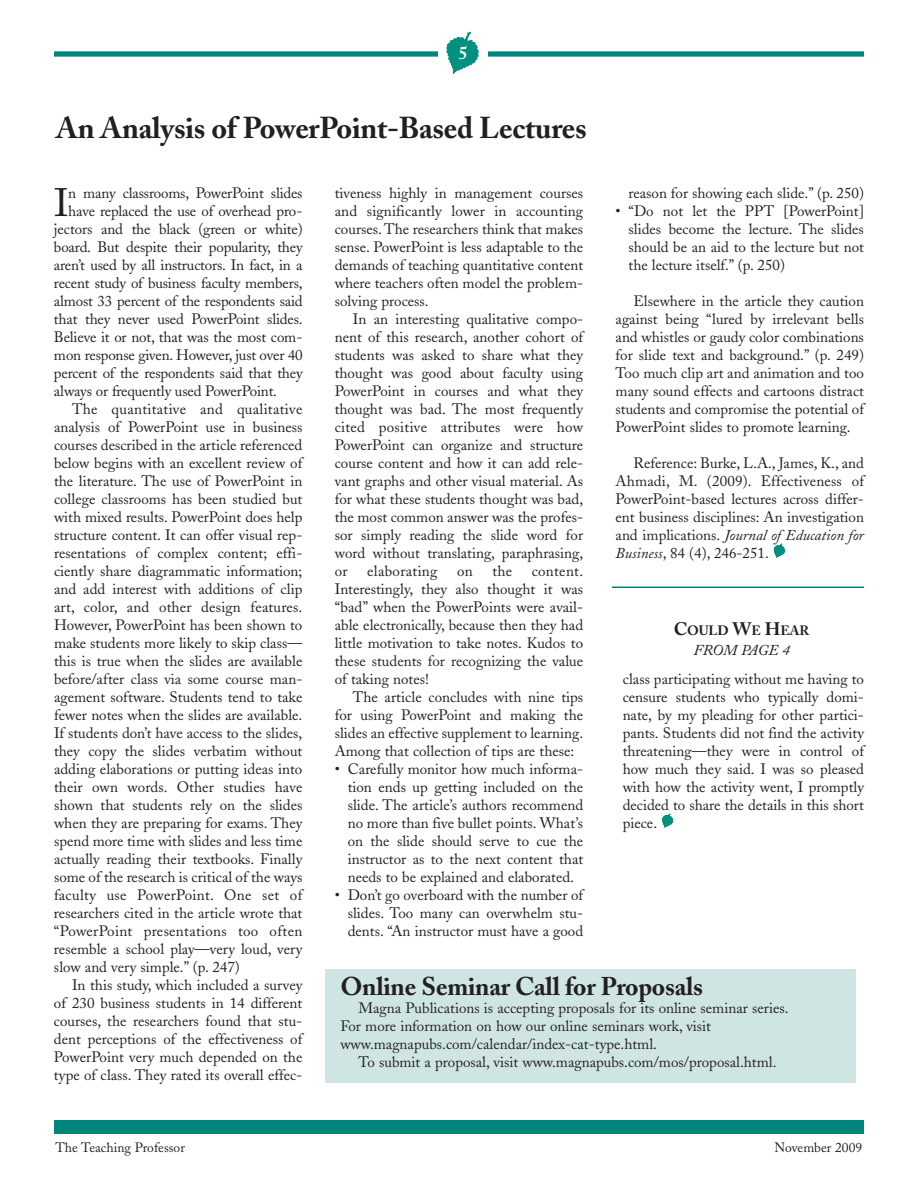
<style>
.page{position:relative;width:918px;height:1188px;background:#fff}
.page>*{position:absolute;margin:0;border:0;box-sizing:border-box;transform-origin:0 0}
.t1{font:39.3px "Adobe Caslon";color:#231f20}
.t2{font:700 30px "Adobe Caslon";letter-spacing:-.01em;color:#231f20}
.t3{font:700 25.5px "Adobe Caslon";letter-spacing:-.01em;color:#231f20}
.t4{font:700 18px "Adobe Caslon";color:#fff}
.t5{font:15px/18px "Adobe Caslon";color:#231f20;text-align:justify}
.t6{font:15px "Adobe Caslon";letter-spacing:.02em;color:#231f20}
.t7{font:italic 15px "Adobe Caslon";color:#231f20}
.t8{font:13.5px "Adobe Caslon";color:#231f20}
.t9{font:700 13.5px "Adobe Caslon";color:#231f20}
.s1{font-style:italic}
.s2{font-size:18px}
</style>
<div class="page">
<div style="left:54px;top:1120px;width:810px;height:14px;background:#00857c"></div>
<div style="left:54px;top:51px;width:810px;height:6px;background:#00857c"></div>
<div style="left:438px;top:26px;width:49px;height:83px;background:#fff"></div>
<svg style="left:447px;top:32px;width:32px;height:42px"></svg>
<svg style="left:774px;top:544px;width:10px;height:13px"></svg>
<svg style="left:662px;top:814px;width:11px;height:13px"></svg>
<hr style="left:612px;top:586px;width:252px;height:2px;background:#00857c">
<div style="left:325px;top:969px;width:531px;height:114px;background:#cfe5e4"></div>
<p class="t4" style="left:459px;top:46px;width:10px">5</p>
<h2 class="t2" style="left:56px;top:115px;width:532px">An Analysis of PowerPoint-Based Lectures</h2>
<h1 class="t1" style="left:54px;top:188px;width:16px">I</h1>
<p class="t5" style="left:68px;top:186px;width:236px">n many classrooms, PowerPoint slides</p>
<p class="t5" style="left:68px;top:204px;width:236px">have replaced the use of overhead pro-</p>
<p class="t5" style="left:54px;top:222px;width:250px">jectors and the black (green or white)</p>
<p class="t5" style="left:54px;top:240px;width:250px">board. But despite their popularity, they</p>
<p class="t5" style="left:54px;top:258px;width:250px">aren’t used by all instructors. In fact, in a</p>
<p class="t5" style="left:54px;top:276px;width:250px">recent study of business faculty members,</p>
<p class="t5" style="left:54px;top:294px;width:250px">almost 33 percent of the respondents said</p>
<p class="t5" style="left:54px;top:312px;width:250px">that they never used PowerPoint slides.</p>
<p class="t5" style="left:54px;top:330px;width:250px">Believe it or not, that was the most com-</p>
<p class="t5" style="left:54px;top:348px;width:250px">mon response given. However, just over 40</p>
<p class="t5" style="left:54px;top:366px;width:250px">percent of the respondents said that they</p>
<p class="t5" style="left:54px;top:384px;width:225px">always or frequently used PowerPoint.</p>
<p class="t6" style="left:72px;top:403px;width:232px">The quantitative and qualitative</p>
<p class="t5" style="left:54px;top:420px;width:250px">analysis of PowerPoint use in business</p>
<p class="t5" style="left:54px;top:438px;width:250px">courses described in the article referenced</p>
<p class="t5" style="left:54px;top:456px;width:250px">below begins with an excellent review of</p>
<p class="t5" style="left:54px;top:474px;width:250px">the literature. The use of PowerPoint in</p>
<p class="t5" style="left:54px;top:492px;width:250px">college classrooms has been studied but</p>
<p class="t5" style="left:54px;top:510px;width:250px">with mixed results. PowerPoint does help</p>
<p class="t5" style="left:54px;top:528px;width:250px">structure content. It can offer visual rep-</p>
<p class="t5" style="left:54px;top:546px;width:250px">resentations of complex content; effi-</p>
<p class="t5" style="left:54px;top:564px;width:250px">ciently share diagrammatic information;</p>
<p class="t5" style="left:54px;top:582px;width:250px">and add interest with additions of clip</p>
<p class="t5" style="left:54px;top:600px;width:250px">art, color, and other design features.</p>
<p class="t5" style="left:54px;top:618px;width:250px">However, PowerPoint has been shown to</p>
<p class="t5" style="left:54px;top:636px;width:250px">make students more likely to skip class—</p>
<p class="t5" style="left:54px;top:654px;width:250px">this is true when the slides are available</p>
<p class="t5" style="left:54px;top:672px;width:250px">before/after class via some course man-</p>
<p class="t5" style="left:54px;top:690px;width:250px">agement software. Students tend to take</p>
<p class="t5" style="left:54px;top:708px;width:250px">fewer notes when the slides are available.</p>
<p class="t5" style="left:54px;top:726px;width:250px">If students don’t have access to the slides,</p>
<p class="t5" style="left:54px;top:744px;width:250px">they copy the slides verbatim without</p>
<p class="t5" style="left:54px;top:762px;width:250px">adding elaborations or putting ideas into</p>
<p class="t5" style="left:54px;top:780px;width:250px">their own words. Other studies have</p>
<p class="t5" style="left:54px;top:798px;width:250px">shown that students rely on the slides</p>
<p class="t5" style="left:54px;top:816px;width:250px">when they are preparing for exams. They</p>
<p class="t5" style="left:54px;top:834px;width:250px">spend more time with slides and less time</p>
<p class="t5" style="left:54px;top:852px;width:250px">actually reading their textbooks. Finally</p>
<p class="t5" style="left:54px;top:870px;width:250px">some of the research is critical of the ways</p>
<p class="t6" style="left:54px;top:889px;width:250px">faculty use PowerPoint. One set of</p>
<p class="t5" style="left:54px;top:906px;width:250px">researchers cited in the article wrote that</p>
<p class="t6" style="left:54px;top:925px;width:250px">“PowerPoint presentations too often</p>
<p class="t5" style="left:54px;top:942px;width:250px">resemble a school play—very loud, very</p>
<p class="t5" style="left:54px;top:960px;width:187px">slow and very simple.” (p. 247)</p>
<p class="t5" style="left:72px;top:978px;width:232px">In this study, which included a survey</p>
<p class="t5" style="left:54px;top:996px;width:250px">of 230 business students in 14 different</p>
<p class="t5" style="left:54px;top:1014px;width:250px">courses, the researchers found that stu-</p>
<p class="t5" style="left:54px;top:1032px;width:250px">dent perceptions of the effectiveness of</p>
<p class="t5" style="left:54px;top:1050px;width:250px">PowerPoint very much depended on the</p>
<p class="t5" style="left:54px;top:1068px;width:250px">type of class. They rated its overall effec-</p>
<p class="t5" style="left:335px;top:186px;width:250px">tiveness highly in management courses and significantly lower in accounting courses. The researchers think that makes sense. PowerPoint is less adaptable to the demands of teaching quantitative content where teachers often model the problem&shy;solving process.</p>
<p class="t5" style="left:335px;top:312px;width:250px;text-indent:18px">In an interesting qualitative compo&shy;nent of this research, another cohort of students was asked to share what they thought was good about faculty using PowerPoint in courses and what they thought was bad. The most frequently cited positive attributes were how PowerPoint can organize and structure course content and how it can add rele&shy;vant graphs and other visual material. As for what these students thought was bad, the most common answer was the profes&shy;sor simply reading the slide word for word without translating, paraphrasing, or</p>
<p class="t6" style="left:367px;top:565px;width:72px">elaborating</p>
<p class="t5" style="left:457px;top:564px;width:17px">on</p>
<p class="t5" style="left:492px;top:564px;width:21px">the</p>
<p class="t5" style="left:335px;top:564px;width:250px;text-indent:197px">content.<br>Interestingly, they also thought it was “bad” when the PowerPoints were avail&shy;able electronically, because then they had little motivation to take notes. Kudos to these students for recognizing the value of taking notes!</p>
<p class="t5" style="left:335px;top:690px;width:250px;text-indent:18px">The article concludes with nine tips for using PowerPoint and making the slides an effective supplement to learning.<br>Among that collection of tips are these:</p>
<p class="t5" style="left:348px;top:762px;width:237px;text-indent:-13px">• Carefully monitor how much informa&shy;tion ends up getting included on the slide. The article’s authors recommend no more than five bullet points. What’s on the slide should serve to cue the instructor as to the next content that needs to be explained and elaborated.</p>
<p class="t5" style="left:348px;top:888px;width:237px;text-indent:-13px">• Don’t go overboard with the number of slides. Too many can overwhelm stu&shy;dents. “An instructor must have a good</p>
<p class="t5" style="left:629px;top:186px;width:237px">reason for showing each slide.” (p. 250)</p>
<p class="t5" style="left:629px;top:204px;width:237px;text-indent:-13px">• “Do not let the PPT [PowerPoint] slides become the lecture. The slides should be an aid to the lecture but not the lecture itself.” (p. 250)</p>
<p class="t5" style="left:616px;top:294px;width:250px;text-indent:18px">Elsewhere in the article they caution against being “lured by irrelevant bells and whistles or gaudy color combinations for slide text and background.” (p. 249)<br>Too much clip art and animation and too many sound effects and cartoons distract students and compromise the potential of PowerPoint slides to promote learning.</p>
<p class="t5" style="left:616px;top:456px;width:250px;text-indent:18px">Reference: Burke, L.A., James, K., and Ahmadi, M. (2009). Effectiveness of PowerPoint-based lectures across differ&shy;ent business disciplines: An investigation and implications. <span class="s1">Journal of Education for Business</span>, 84 (4), 246-251.</p>
<p class="t9" style="left:674px;top:625px;width:137px"><span class="s2">C</span>OULD <span class="s2">W</span>E <span class="s2">H</span>EAR</p>
<p class="t7" style="left:693px;top:645px;width:98px">FROM PAGE 4</p>
<p class="t5" style="left:623px;top:672px;width:243px">class participating without me having to censure students who typically domi&shy;nate, by my pleading for other partici&shy;pants. Students did not find the activity threatening—they were in control of how much they said. I was so pleased with how the activity went, I promptly decided to share the details in this short piece.</p>
<h3 class="t3" style="left:340px;top:977px;width:364px">Online Seminar Call for Proposals</h3>
<p class="t5" style="left:340px;top:1001px;width:450px;text-align:left;text-indent:18px">Magna Publications is accepting proposals for its online seminar series.<br>For more information on how our online seminars work, visit www.magnapubs.com/calendar/index-cat-type.html.</p>
<p class="t5" style="left:358px;top:1055px;width:420px">To submit a proposal, visit www.magnapubs.com/mos/proposal.html.</p>
<p class="t8" style="left:56px;top:1143px;width:131px">The Teaching Professor</p>
<p class="t8" style="left:775px;top:1143px;width:89px">November 2009</p>
</div>
